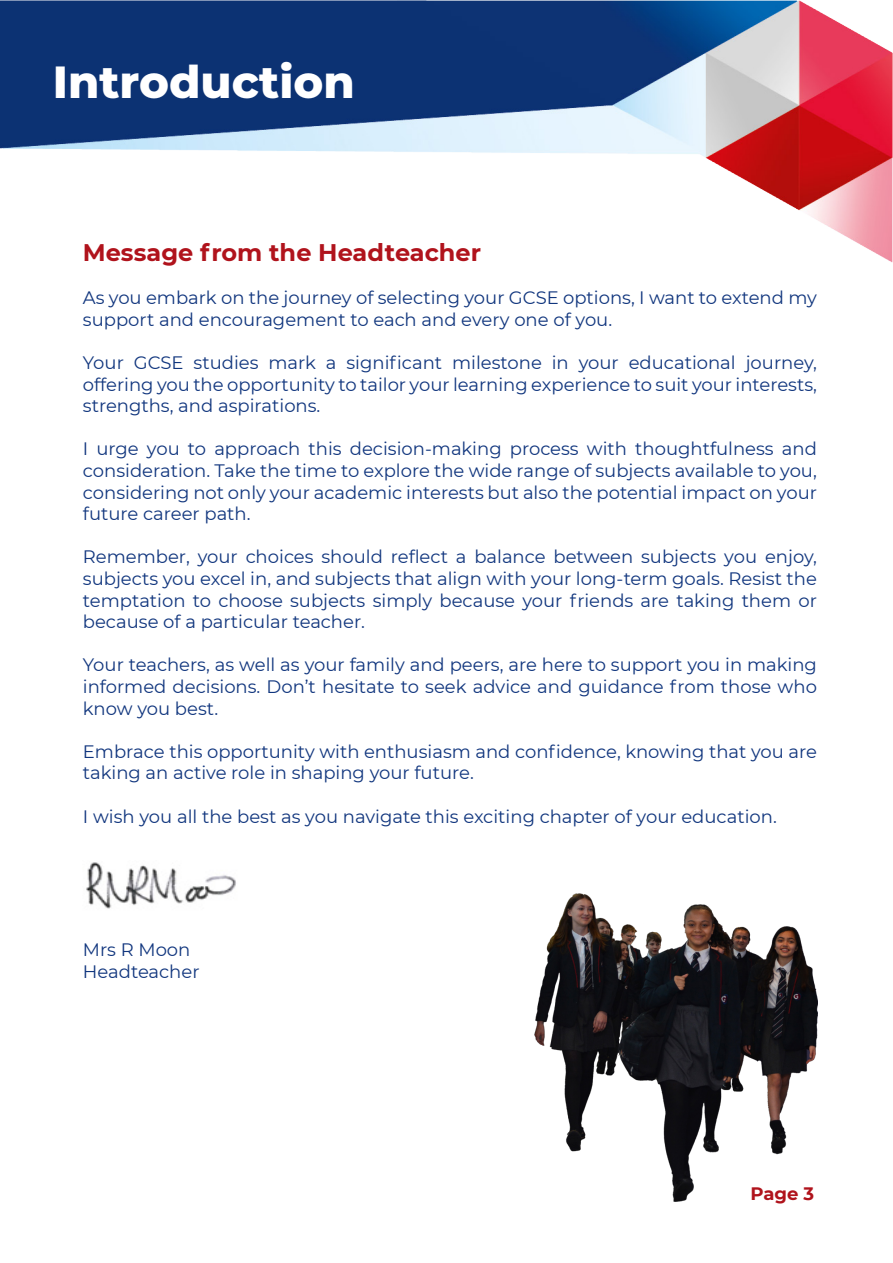
<style>
.page{position:relative;width:893px;height:1263px;background:#fff}
.page>*{position:absolute;margin:0;border:0;box-sizing:border-box;transform-origin:0 0}
.t1{font:800 45px "Montserrat";color:#fff}
.t2{font:700 24px "Montserrat";color:#b0131c}
.t3{font:18px/21.6px "Montserrat";color:#11367e;text-align:justify}
.t4{font:700 18px "Montserrat";color:#b0131c}
</style>
<div class="page">
<img style="left:0;top:0;width:893px;height:263px">
<img style="left:86px;top:862px;width:150px;height:47px">
<img style="left:535px;top:893px;width:282px;height:308px">
<p class="t1" style="left:53px;top:49px;width:303px">Introduction</p>
<p class="t2" style="left:83px;top:235px;width:400px">Message from the Headteacher</p>
<p class="t3" style="left:83px;top:286px;width:736px">As you embark on the journey of selecting your GCSE options, I want to extend my support and encouragement to each and every one of you.</p>
<p class="t3" style="left:83px;top:351px;width:736px">Your GCSE studies mark a significant milestone in your educational journey, offering you the opportunity to tailor your learning experience to suit your interests, strengths, and aspirations.</p>
<p class="t3" style="left:83px;top:438px;width:736px">I urge you to approach this decision-making process with thoughtfulness and consideration. Take the time to explore the wide range of subjects available to you, considering not only your academic interests but also the potential impact on your future career path.</p>
<p class="t3" style="left:83px;top:546px;width:736px">Remember, your choices should reflect a balance between subjects you enjoy, subjects you excel in, and subjects that align with your long-term goals. Resist the temptation to choose subjects simply because your friends are taking them or because of a particular teacher.</p>
<p class="t3" style="left:83px;top:654px;width:735px">Your teachers, as well as your family and peers, are here to support you in making informed decisions. Don’t hesitate to seek advice and guidance from those who know you best.</p>
<p class="t3" style="left:83px;top:740px;width:735px">Embrace this opportunity with enthusiasm and confidence, knowing that you are taking an active role in shaping your future.</p>
<p class="t3" style="left:83px;top:805px;width:695px">I wish you all the best as you navigate this exciting chapter of your education.</p>
<p class="t3" style="left:83px;top:938px;width:109px">Mrs R Moon</p>
<p class="t3" style="left:83px;top:960px;width:118px">Headteacher</p>
<p class="t4" style="left:750px;top:1181px;width:65px">Page 3</p>
</div>
